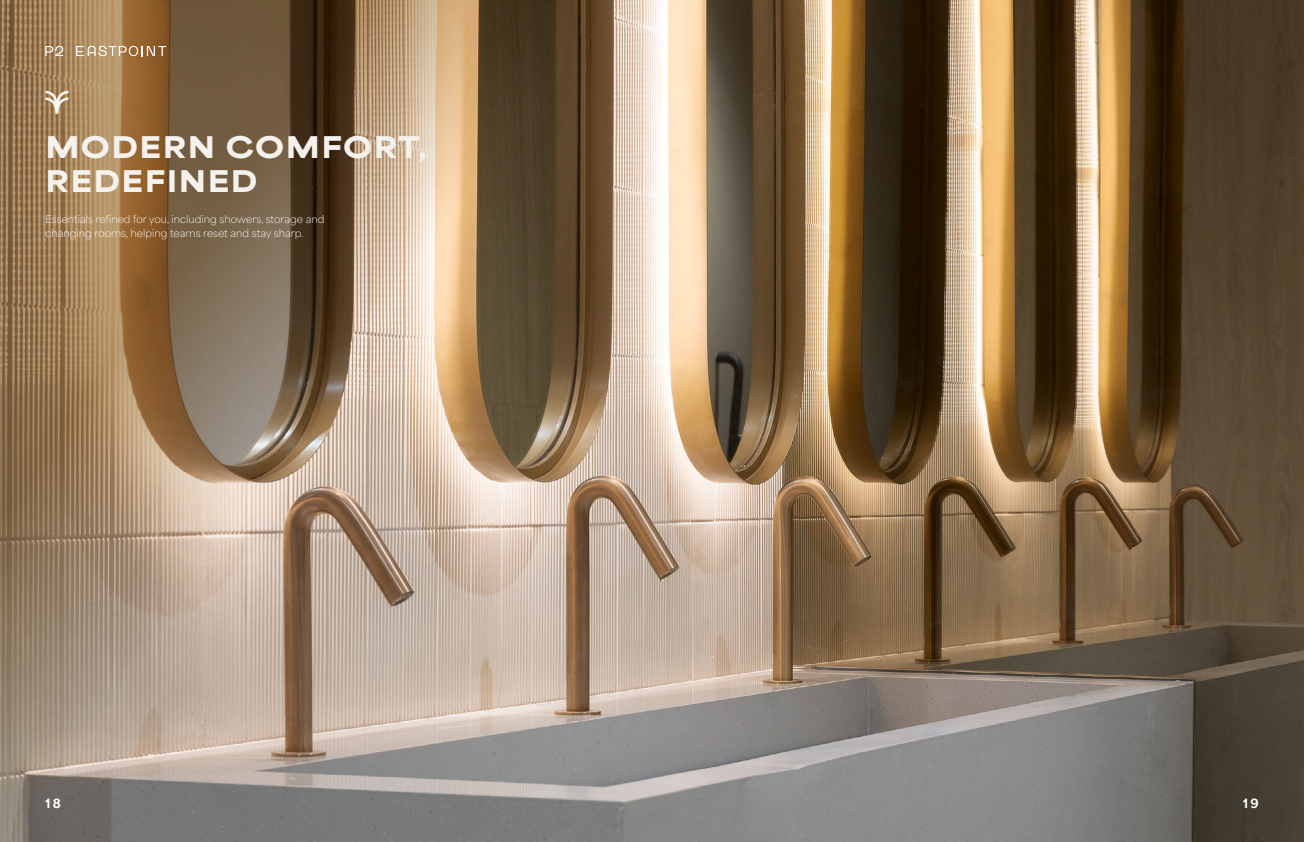
<style>
.page{position:relative;width:1304px;height:842px;background:#fff}
.page>*{position:absolute;margin:0;border:0;box-sizing:border-box;transform-origin:0 0}
.t1{font:900 28px/34px "Area Extended";letter-spacing:.05em;color:#f5f1ec}
.t2{font:800 12px "Area Normal";color:#fff}
.t3{font:100 10px/14px "Area Normal";color:#fff}
</style>
<div class="page">
<img style="left:781px;top:0;width:523px;height:842px">
<img style="left:0;top:0;width:781px;height:842px">
<svg style="left:45px;top:46px;width:18px;height:10px"></svg>
<svg style="left:76px;top:46px;width:90px;height:10px"></svg>
<svg style="left:45px;top:91px;width:23px;height:23px"></svg>
<h1 class="t1" style="left:45px;top:127px;width:383px">MODERN COMFORT,<br>REDEFINED</h1>
<p class="t3" style="left:45px;top:211px;width:281px">Essentials refined for you, including showers, storage and changing rooms, helping teams reset and stay sharp.</p>
<p class="t2" style="left:45px;top:792px;width:17px">18</p>
<p class="t2" style="left:1243px;top:792px;width:17px">19</p>
</div>
